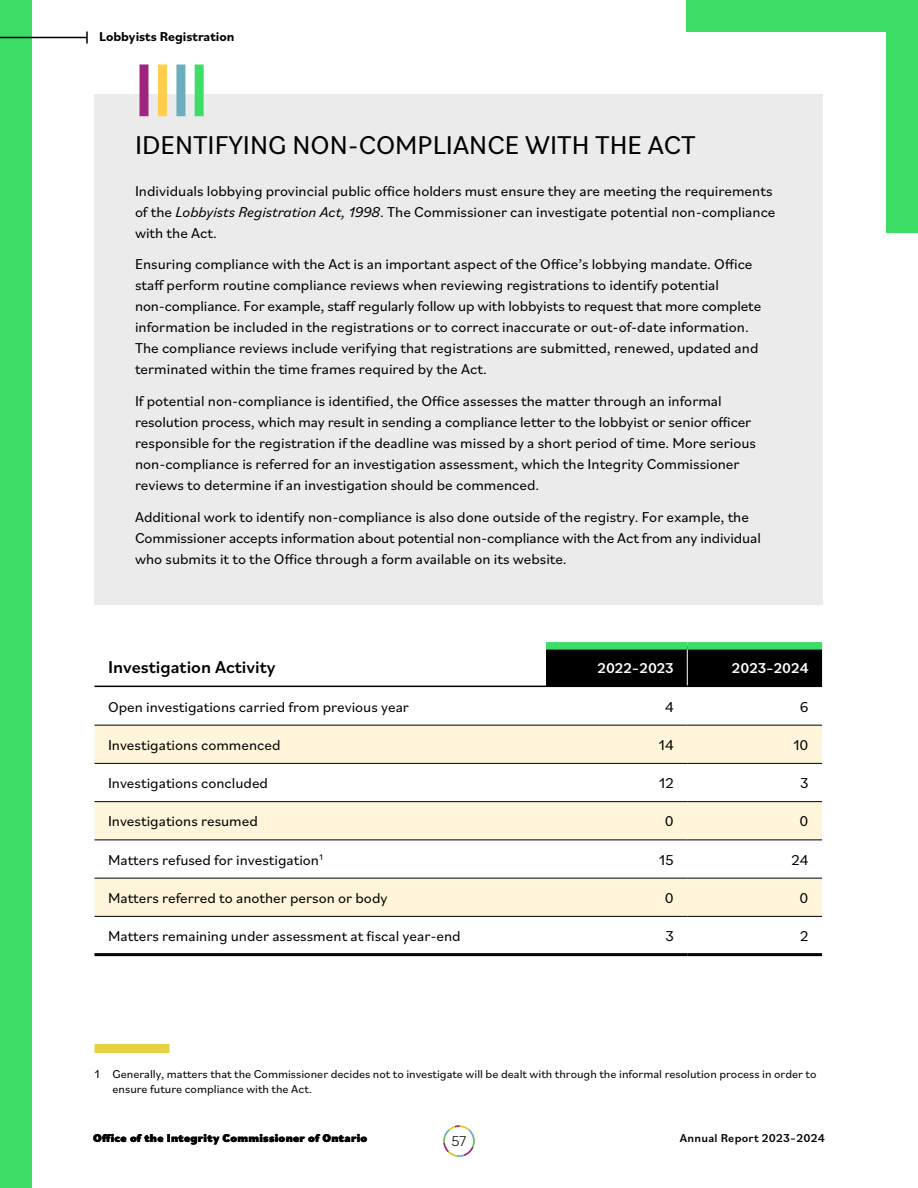
<style>
.page{position:relative;width:918px;height:1188px;background:#fff}
.page>*{position:absolute;margin:0;border:0;box-sizing:border-box;transform-origin:0 0}
.WHAT_WE_DO{font:27px "Bilo";color:#000}
.TABLE_head_left{font:500 18px "Bilo";color:#000}
.Body{font:15px/21px "Bilo";color:#000}
.TABLE_head_white{font:500 15px "Bilo";letter-spacing:-.005em;color:#fff}
.t1{font:300 15px "Bilo";color:#000}
.t2{font:700 13.5px "Bilo";color:#000}
.Body-2{font:12px/15px "Bilo";color:#000}
.t3{font:900 12px "Bilo";letter-spacing:.02em;color:#000}
.t4{font:500 12px "Bilo";letter-spacing:.02em;color:#000}
.s1{font-style:italic}
</style>
<div class="page">
<svg style="left:443px;top:1125px;width:32px;height:32px"></svg>
<div style="left:0;top:0;width:31px;height:1188px;background:#3edd67"></div>
<div style="left:94px;top:94px;width:730px;height:511px;background:#ebebeb"></div>
<svg style="left:94px;top:685px;width:728px;height:40px"></svg>
<div style="left:546px;top:650px;width:276px;height:36px;background:#000"></div>
<svg style="left:94px;top:726px;width:728px;height:190px;fill:#fff5db"></svg>
<div style="left:546px;top:642px;width:141px;height:8px;background:#3edd67"></div>
<div style="left:687px;top:642px;width:135px;height:8px;background:#3edd67"></div>
<hr style="left:687px;top:650px;width:1px;height:36px;background:#fff">
<hr style="left:94px;top:686px;width:452px;height:1px;background:#000">
<hr style="left:546px;top:686px;width:141px;height:1px;background:#000">
<hr style="left:687px;top:686px;width:135px;height:1px;background:#000">
<hr style="left:94px;top:725px;width:452px;height:1px;background:#000">
<hr style="left:546px;top:725px;width:141px;height:1px;background:#000">
<hr style="left:687px;top:725px;width:135px;height:1px;background:#000">
<hr style="left:94px;top:763px;width:452px;height:1px;background:#000">
<hr style="left:546px;top:763px;width:141px;height:1px;background:#000">
<hr style="left:687px;top:763px;width:135px;height:1px;background:#000">
<hr style="left:94px;top:801px;width:452px;height:1px;background:#000">
<hr style="left:546px;top:801px;width:141px;height:1px;background:#000">
<hr style="left:687px;top:801px;width:135px;height:1px;background:#000">
<hr style="left:94px;top:840px;width:452px;height:1px;background:#000">
<hr style="left:546px;top:840px;width:141px;height:1px;background:#000">
<hr style="left:687px;top:840px;width:135px;height:1px;background:#000">
<hr style="left:94px;top:878px;width:452px;height:1px;background:#000">
<hr style="left:546px;top:878px;width:141px;height:1px;background:#000">
<hr style="left:687px;top:878px;width:135px;height:1px;background:#000">
<hr style="left:94px;top:916px;width:452px;height:1px;background:#000">
<hr style="left:546px;top:916px;width:141px;height:1px;background:#000">
<hr style="left:687px;top:916px;width:135px;height:1px;background:#000">
<hr style="left:94px;top:953px;width:452px;height:3px;background:#000">
<hr style="left:546px;top:953px;width:141px;height:3px;background:#000">
<hr style="left:687px;top:953px;width:135px;height:3px;background:#000">
<div style="left:94px;top:1044px;width:75px;height:9px;background:#e6d244"></div>
<div style="left:140px;top:64px;width:8px;height:52px;background:#9f247e"></div>
<div style="left:158px;top:64px;width:9px;height:52px;background:#ffce4d"></div>
<div style="left:176px;top:64px;width:9px;height:52px;background:#6bafbe"></div>
<div style="left:195px;top:64px;width:9px;height:52px;background:#3edd67"></div>
<div style="left:887px;top:0;width:31px;height:232px;background:#3edd67"></div>
<div style="left:686px;top:0;width:232px;height:31px;background:#3edd67"></div>
<hr style="left:0;top:37px;width:87px;height:1px;background:#000">
<svg style="left:86px;top:32px;width:2px;height:12px"></svg>
<p class="t2" style="left:99px;top:27px;width:137px">Lobbyists Registration</p>
<p class="WHAT_WE_DO" style="left:135px;top:127px;width:562px">IDENTIFYING NON-COMPLIANCE WITH THE ACT</p>
<p class="Body" style="left:135px;top:179px;width:642px">Individuals lobbying provincial public office holders must ensure they are meeting the requirements of the <span class="s1">Lobbyists Registration Act, 1998</span>. The Commissioner can investigate potential non-compliance with the Act.</p>
<p class="Body" style="left:135px;top:253px;width:628px">Ensuring compliance with the Act is an important aspect of the Office’s lobbying mandate. Office staff perform routine compliance reviews when reviewing registrations to identify potential non-compliance. For example, staff regularly follow up with lobbyists to request that more complete information be included in the registrations or to correct inaccurate or out-of-date information.<br>The compliance reviews include verifying that registrations are submitted, renewed, updated and terminated within the time frames required by the Act.</p>
<p class="Body" style="left:135px;top:390px;width:623px">If potential non-compliance is identified, the Office assesses the matter through an informal resolution process, which may result in sending a compliance letter to the lobbyist or senior officer responsible for the registration if the deadline was missed by a short period of time. More serious non-compliance is referred for an investigation assessment, which the Integrity Commissioner reviews to determine if an investigation should be commenced.</p>
<p class="Body" style="left:135px;top:506px;width:627px">Additional work to identify non-compliance is also done outside of the registry. For example, the<br>Commissioner accepts information about potential non-compliance with the Act from any individual who submits it to the Office through a form available on its website.</p>
<p class="TABLE_head_left" style="left:108px;top:654px;width:169px">Investigation Activity</p>
<p class="TABLE_head_white" style="left:597px;top:658px;width:78px">2022–2023</p>
<p class="TABLE_head_white" style="left:732px;top:658px;width:78px">2023–2024</p>
<p class="Body" style="left:108px;top:695px;width:303px">Open investigations carried from previous year</p>
<p class="Body" style="left:665px;top:695px;width:10px">4</p>
<p class="Body" style="left:800px;top:695px;width:10px">6</p>
<p class="Body" style="left:108px;top:733px;width:174px">Investigations commenced</p>
<p class="Body" style="left:659px;top:733px;width:17px">14</p>
<p class="Body" style="left:793px;top:733px;width:17px">10</p>
<p class="Body" style="left:108px;top:772px;width:162px">Investigations concluded</p>
<p class="Body" style="left:659px;top:772px;width:16px">12</p>
<p class="Body" style="left:800px;top:772px;width:10px">3</p>
<p class="Body" style="left:108px;top:810px;width:151px">Investigations resumed</p>
<p class="Body" style="left:665px;top:810px;width:10px">0</p>
<p class="Body" style="left:800px;top:810px;width:10px">0</p>
<p class="Body" style="left:108px;top:848px;width:216px">Matters refused for investigation<sup>1</sup></p>
<p class="Body" style="left:659px;top:848px;width:17px">15</p>
<p class="Body" style="left:792px;top:848px;width:19px">24</p>
<p class="Body" style="left:108px;top:887px;width:281px">Matters referred to another person or body</p>
<p class="Body" style="left:665px;top:887px;width:10px">0</p>
<p class="Body" style="left:800px;top:887px;width:10px">0</p>
<p class="Body" style="left:108px;top:925px;width:354px">Matters remaining under assessment at fiscal year-end</p>
<p class="Body" style="left:665px;top:925px;width:10px">3</p>
<p class="Body" style="left:800px;top:925px;width:10px">2</p>
<p class="Body-2" style="left:112px;top:1066px;width:706px;text-indent:-18px">1 Generally, matters that the Commissioner decides not to investigate will be dealt with through the informal resolution process in order to ensure future compliance with the Act.</p>
<p class="t3" style="left:93px;top:1129px;width:276px">Office of the Integrity Commissioner of Ontario</p>
<p class="t1" style="left:451px;top:1130px;width:17px">57</p>
<p class="t4" style="left:680px;top:1129px;width:147px">Annual Report 2023–2024</p>
</div>
